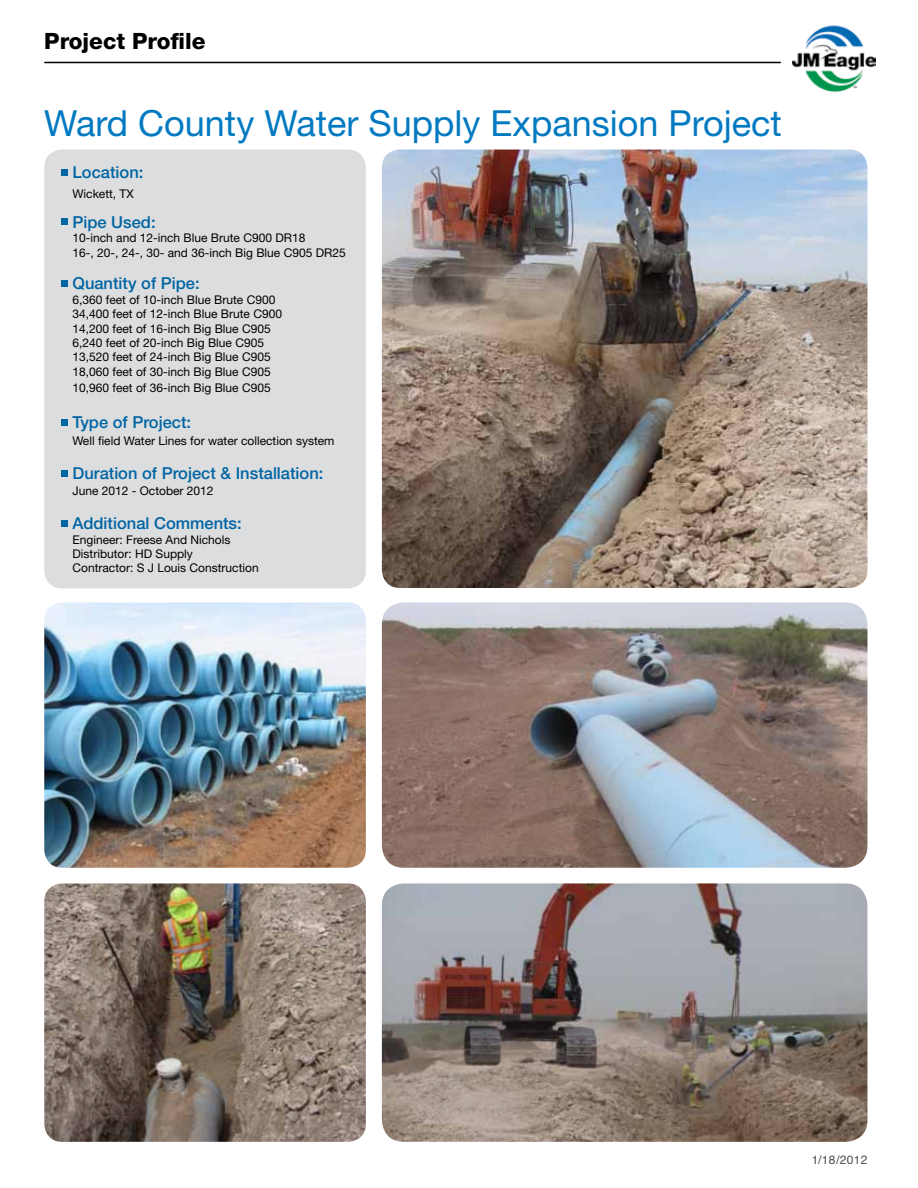
<style>
.page{position:relative;width:918px;height:1188px;background:#fff}
.page>*{position:absolute;margin:0;border:0;box-sizing:border-box;transform-origin:0 0}
.t1{font:36px "Helvetica Neue";color:#0079c1}
.t2{font:800 22.5px "Helvetica Neue";color:#000}
.t3{font:500 16.5px "Helvetica Neue LT Std";color:#0065a4}
.t4{font:12px/14.4px "Helvetica Neue";color:#000}
.t5{font:12px "Helvetica";letter-spacing:.03em;color:#000}
</style>
<div class="page">
<img style="left:382px;top:150px;width:485px;height:438px">
<img style="left:382px;top:602px;width:485px;height:266px">
<img style="left:793px;top:25px;width:83px;height:68px">
<div style="left:44px;top:150px;width:322px;height:438px;background:#dcddde;border-radius:18px"></div>
<svg style="left:61px;top:170px;width:6px;height:6px"></svg>
<svg style="left:61px;top:219px;width:6px;height:6px"></svg>
<svg style="left:61px;top:281px;width:6px;height:6px"></svg>
<svg style="left:61px;top:420px;width:6px;height:6px"></svg>
<hr style="left:44px;top:62px;width:737px;height:1px;background:#000">
<img style="left:382px;top:883px;width:485px;height:259px">
<svg style="left:61px;top:470px;width:6px;height:6px"></svg>
<svg style="left:61px;top:520px;width:6px;height:6px"></svg>
<img style="left:44px;top:602px;width:322px;height:266px">
<img style="left:44px;top:883px;width:322px;height:259px">
<h2 class="t2" style="left:44px;top:27px;width:163px">Project Profile</h2>
<h1 class="t1" style="left:44px;top:102px;width:739px">Ward County Water Supply Expansion Project</h1>
<h3 class="t3" style="left:72px;top:162px;width:72px">Location:</h3>
<p class="t4" style="left:72px;top:186px;width:63px">Wickett, TX</p>
<h3 class="t3" style="left:72px;top:212px;width:85px">Pipe Used:</h3>
<p class="t4" style="left:72px;top:231px;width:275px">10-inch and 12-inch Blue Brute C900 DR18<br>16-, 20-, 24-, 30- and 36-inch Big Blue C905 DR25</p>
<h3 class="t3" style="left:72px;top:274px;width:129px">Quantity of Pipe:</h3>
<p class="t4" style="left:72px;top:292px;width:211px">6,360 feet of 10-inch Blue Brute C900<br>34,400 feet of 12-inch Blue Brute C900<br>14,200 feet of 16-inch Big Blue C905<br>6,240 feet of 20-inch Big Blue C905<br>13,520 feet of 24-inch Big Blue C905<br>18,060 feet of 30-inch Big Blue C905</p>
<p class="t4" style="left:72px;top:380px;width:200px">10,960 feet of 36-inch Big Blue C905</p>
<h3 class="t3" style="left:72px;top:413px;width:120px">Type of Project:</h3>
<p class="t4" style="left:72px;top:433px;width:263px">Well field Water Lines for water collection system</p>
<h3 class="t3" style="left:72px;top:463px;width:252px">Duration of Project &amp; Installation:</h3>
<p class="t4" style="left:72px;top:483px;width:143px">June 2012 - October 2012</p>
<h3 class="t3" style="left:72px;top:513px;width:171px">Additional Comments:</h3>
<p class="t4" style="left:72px;top:532px;width:188px">Engineer: Freese And Nichols<br>Distributor: HD Supply<br>Contractor: S J Louis Construction</p>
<p class="t5" style="left:811px;top:1150px;width:58px">1/18/2012</p>
</div>
